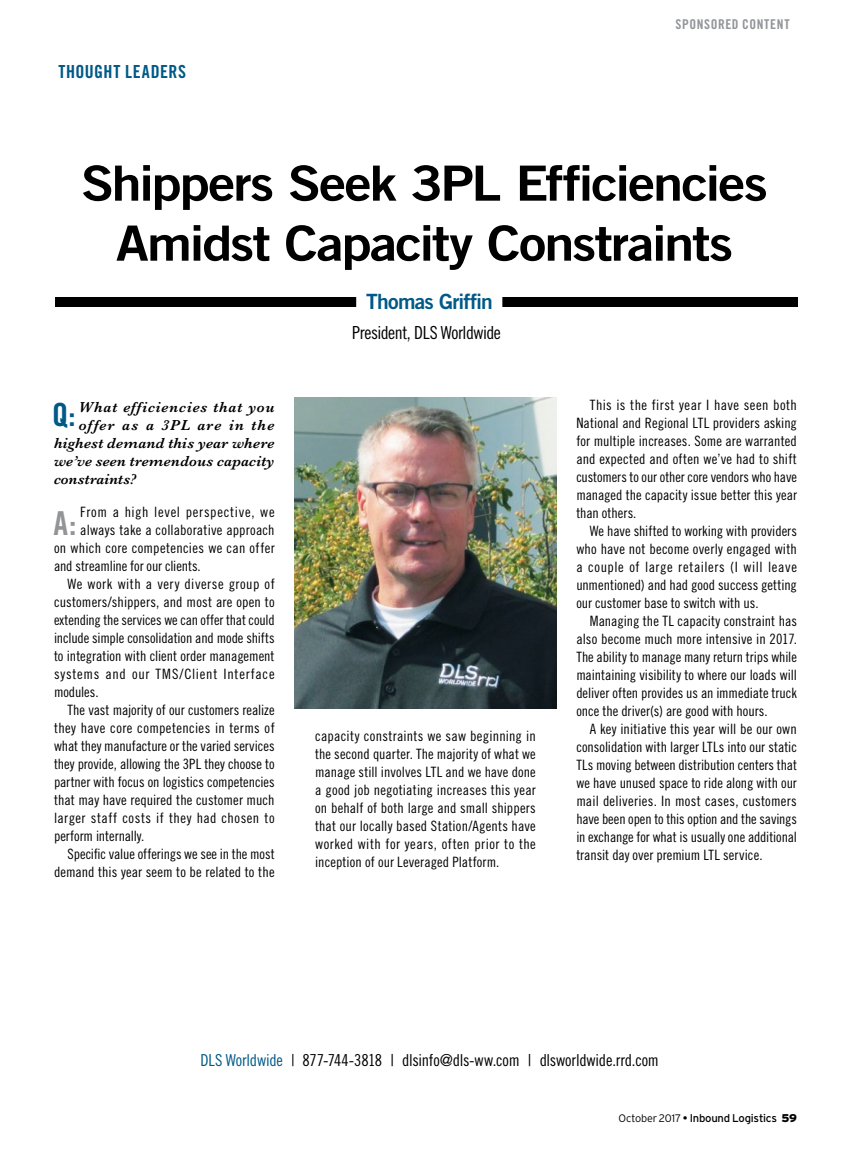
<style>
.page{position:relative;width:851px;height:1161px;background:#fff}
.page>*{position:absolute;margin:0;border:0;box-sizing:border-box;transform-origin:0 0}
.t1{font:48.6px/60px "Trade Gothic LT Std Bd 2";letter-spacing:-.04em;color:#000;text-align:center;scale:1.11 1}
.t2{font:33px "Trade Gothic LT Std Bd Cn 20";color:#939498}
.t3{font:21px "Trade Gothic LT Std Bd 2";letter-spacing:-.035em;color:#005987}
.t4{font:18px "Trade Gothic LT Std Cn 18";letter-spacing:-.025em;color:#000}
.t5{font:18px "Trade Gothic LT Std Bd Cn 20";letter-spacing:.03em;color:#005987}
.t6{font:16.5px "Trade Gothic LT Std Cn 18";letter-spacing:-.01em;color:#000}
.t7{font:italic 600 15px "Baskerville";letter-spacing:.02em;color:#000}
.t8{font:italic 600 15px "Baskerville";letter-spacing:.055em;color:#000}
.t9{font:italic 600 15px "Baskerville";letter-spacing:.075em;color:#000}
.t10{font:14.25px/18px "Trade Gothic LT Std Cn 18";color:#000;text-align:justify}
.t11{font:14.25px "Trade Gothic LT Std Cn 18";letter-spacing:.025em;color:#000}
.t12{font:14.25px "Trade Gothic LT Std Cn 18";letter-spacing:.035em;color:#000}
.t13{font:14.25px "Trade Gothic LT Std Cn 18";letter-spacing:.05em;color:#000}
.t14{font:13.5px "Trade Gothic LT Std Bd Cn 20";letter-spacing:.045em;color:#939498}
.t15{font:11.25px "Interstate";letter-spacing:-.025em;color:#000}
.s1{font-family:"Trade Gothic LT Std Bd Cn 20";font-weight:400;font-style:normal;font-size:31.95px;color:#005987}
.s2{color:#005987}
.s3{font-family:"Trade Gothic LT Std"}
.s4{font-weight:300;font-size:10.8px}
.s5{font-weight:900}
</style>
<div class="page">
<img style="left:295px;top:397px;width:261px;height:311px">
<div style="left:55px;top:297px;width:743px;height:9px;background:#000"></div>
<div style="left:356px;top:288px;width:146px;height:27px;background:#fff"></div>
<p class="t5" style="left:58px;top:61px;width:129px">THOUGHT LEADERS</p>
<p class="t14" style="left:675px;top:16px;width:116px">SPONSORED CONTENT</p>
<h1 class="t1" style="left:81px;top:153px;width:620px">Shippers Seek 3PL Efficiencies<br>Amidst Capacity Constraints</h1>
<h3 class="t3" style="left:366px;top:289px;width:128px">Thomas Griffin</h3>
<p class="t8" style="left:52px;top:397px;width:224px"><span class="s1">Q:</span> What efficiencies that you</p>
<p class="t9" style="left:79px;top:415px;width:197px">offer as a 3PL are in the</p>
<p class="t7" style="left:54px;top:433px;width:222px">highest demand this year where</p>
<p class="t7" style="left:54px;top:451px;width:222px">we’ve seen tremendous capacity</p>
<p class="t7" style="left:54px;top:469px;width:84px">constraints?</p>
<h2 class="t2" style="left:54px;top:503px;width:24px">A:</h2>
<p class="t13" style="left:80px;top:504px;width:196px">From a high level perspective, we</p>
<p class="t10" style="left:80px;top:521px;width:196px">always take a collaborative approach</p>
<p class="t11" style="left:54px;top:540px;width:222px">on which core competencies we can offer</p>
<p class="t10" style="left:54px;top:557px;width:148px">and streamline for our clients.</p>
<p class="t12" style="left:68px;top:576px;width:209px">We work with a very diverse group of</p>
<p class="t10" style="left:54px;top:593px;width:222px">customers/shippers, and most are open to</p>
<p class="t10" style="left:54px;top:611px;width:222px">extending the services we can offer that could</p>
<p class="t10" style="left:54px;top:629px;width:222px">include simple consolidation and mode shifts</p>
<p class="t10" style="left:54px;top:647px;width:222px">to integration with client order management</p>
<p class="t13" style="left:54px;top:666px;width:222px">systems and our TMS/Client Interface</p>
<p class="t10" style="left:54px;top:683px;width:46px">modules.</p>
<p class="t10" style="left:68px;top:701px;width:208px">The vast majority of our customers realize</p>
<p class="t11" style="left:54px;top:720px;width:222px">they have core competencies in terms of</p>
<p class="t10" style="left:54px;top:737px;width:222px">what they manufacture or the varied services</p>
<p class="t10" style="left:54px;top:755px;width:222px">they provide, allowing the 3PL they choose to</p>
<p class="t10" style="left:54px;top:773px;width:222px">partner with focus on logistics competencies</p>
<p class="t10" style="left:54px;top:791px;width:222px">that may have required the customer much</p>
<p class="t12" style="left:54px;top:810px;width:222px">larger staff costs if they had chosen to</p>
<p class="t10" style="left:54px;top:827px;width:92px">perform internally.</p>
<p class="t10" style="left:68px;top:845px;width:209px">Specific value offerings we see in the most</p>
<p class="t10" style="left:54px;top:863px;width:222px">demand this year seem to be related to the</p>
<p class="t4" style="left:352px;top:322px;width:150px">President, DLS Worldwide</p>
<p class="t10" style="left:315px;top:727px;width:222px">capacity constraints we saw beginning in the second quarter. The majority of what we manage still involves LTL and we have done a good job negotiating increases this year on behalf of both large and small shippers that our locally based Station/Agents have worked with for years, often prior to the inception of our Leveraged Platform.</p>
<p class="t10" style="left:576px;top:396px;width:222px;text-indent:14px">This is the first year I have seen both National and Regional LTL providers asking for multiple increases. Some are warranted and expected and often we’ve had to shift customers to our other core vendors who have managed the capacity issue better this year than others.</p>
<p class="t10" style="left:576px;top:522px;width:222px;text-indent:14px">We have shifted to working with providers who have not become overly engaged with a couple of large retailers (I will leave unmentioned) and had good success getting our customer base to switch with us.</p>
<p class="t10" style="left:576px;top:612px;width:222px;text-indent:14px">Managing the TL capacity constraint has also become much more intensive in 2017.<br>The ability to manage many return trips while maintaining visibility to where our loads will deliver often provides us an immediate truck once the driver(s) are good with hours.</p>
<p class="t10" style="left:576px;top:720px;width:222px;text-indent:14px">A key initiative this year will be our own consolidation with larger LTLs into our static TLs moving between distribution centers that we have unused space to ride along with our mail deliveries. In most cases, customers have been open to this option and the savings in exchange for what is usually one additional transit day over premium LTL service.</p>
<p class="t6" style="left:200px;top:1050px;width:460px"><span class="s2">DLS Worldwide</span> <span class="s3">|</span> 877-744-3818 | dlsinfo@dls-ww.com | dlsworldwide.rrd.com</p>
<p class="t15" style="left:618px;top:1112px;width:180px"><span class="s4">October 2017</span> • Inbound Logistics <span class="s5">59</span></p>
</div>
